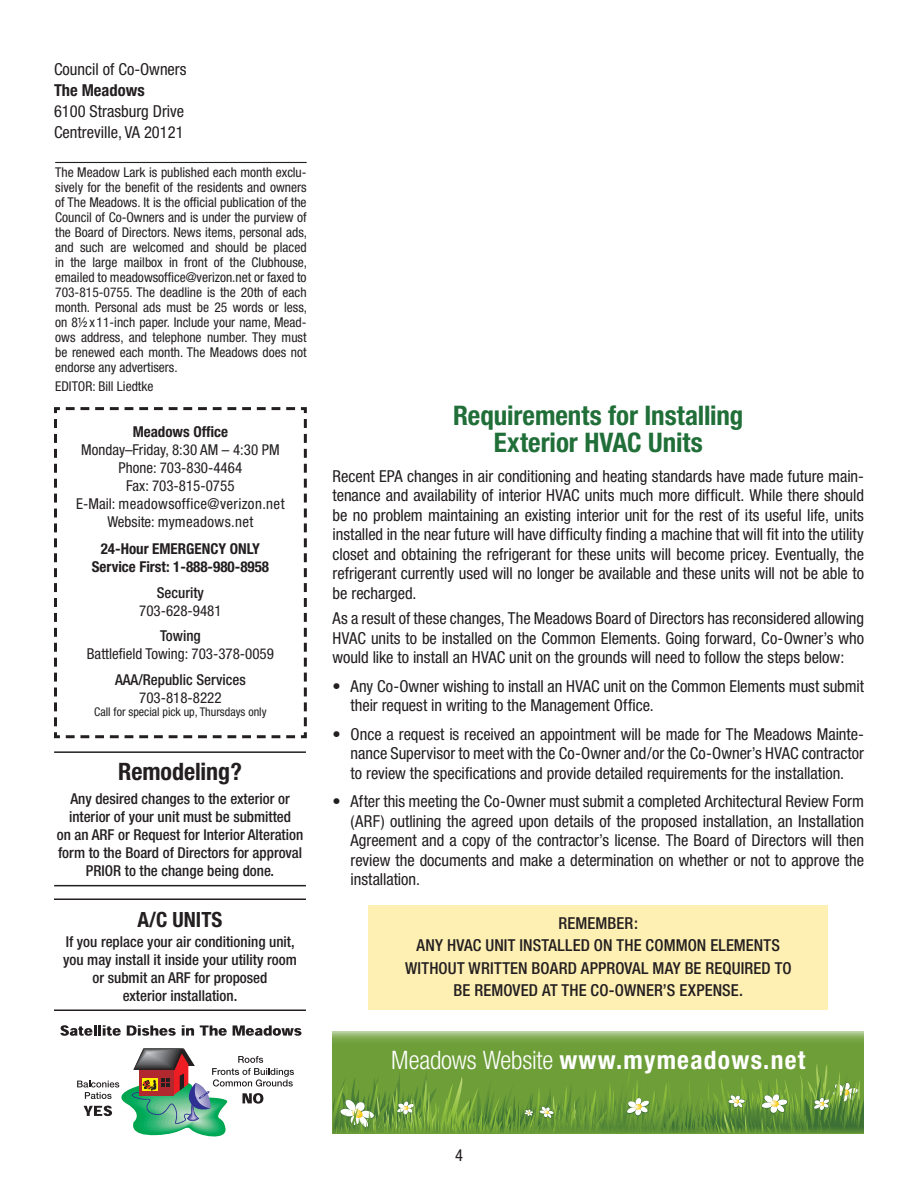
<style>
.page{position:relative;width:918px;height:1188px;background:#fff}
.page>*{position:absolute;margin:0;border:0;box-sizing:border-box;transform-origin:0 0}
.Headline{font:700 condensed 27px/27px "Helvetica Neue";color:#206e38;text-align:center}
.Headline-2{font:700 condensed 25.5px "Helvetica Neue";letter-spacing:.05em;color:#fff}
.t1{font:700 condensed 24px "Helvetica Neue";letter-spacing:-.005em;color:#231f20}
.t2{font:700 condensed 21px "Helvetica Neue";color:#231f20}
.Body{font:condensed 16.5px/19.5px "Helvetica Neue";letter-spacing:-.005em;color:#231f20;text-align:justify}
.Body-2{font:500 condensed 16.5px/22.5px "Helvetica Neue";letter-spacing:.005em;color:#231f20;text-align:center}
.t3{font:700 condensed 16.5px "Helvetica Neue";color:#231f20}
.t4{font:500 condensed 15px/18px "Helvetica Neue";color:#231f20;text-align:center}
.t5{font:condensed 15px "Helvetica Neue";color:#231f20}
.t6{font:700 condensed 15px "Helvetica Neue";color:#231f20}
.t7{font:condensed 15px "Helvetica Neue";letter-spacing:.025em;color:#231f20}
.t8{font:condensed 13.5px/15px "Helvetica Neue";color:#231f20;text-align:justify}
.t9{font:condensed 12px "Helvetica Neue";color:#231f20}
.s1{font-style:inherit}
.s2{font-weight:300}
</style>
<div class="page">
<svg style="left:54px;top:407px;width:253px;height:332px"></svg>
<hr style="left:55px;top:162px;width:252px;height:1px;background:#231f20">
<hr style="left:54px;top:751px;width:252px;height:2px;background:#231f20">
<hr style="left:54px;top:885px;width:252px;height:1px;background:#231f20">
<hr style="left:54px;top:898px;width:252px;height:2px;background:#231f20">
<hr style="left:54px;top:1010px;width:252px;height:1px;background:#231f20">
<div style="left:369px;top:905px;width:459px;height:105px;background:#feefb3"></div>
<svg style="left:60px;top:1025px;width:61px;height:11px"></svg>
<svg style="left:127px;top:1025px;width:49px;height:11px"></svg>
<svg style="left:182px;top:1025px;width:12px;height:11px"></svg>
<svg style="left:200px;top:1025px;width:27px;height:11px"></svg>
<svg style="left:233px;top:1025px;width:69px;height:11px"></svg>
<svg style="left:77px;top:1048px;width:217px;height:89px"></svg>
<svg style="left:333px;top:1032px;width:531px;height:102px;background:#77a446"></svg>
<svg style="left:333px;top:1063px;width:531px;height:70px;background:#6e9d3f"></svg>
<p class="Body" style="left:54px;top:59px;width:134px">Council of Co-Owners</p>
<p class="t3" style="left:54px;top:80px;width:92px">The Meadows</p>
<p class="Body" style="left:54px;top:101px;width:132px">6100 Strasburg Drive</p>
<p class="Body" style="left:54px;top:122px;width:131px">Centreville, VA 20121</p>
<p class="t8" style="left:55px;top:164px;width:253px">The Meadow Lark is published each month exclu&shy;sively for the benefit of the residents and owners of The Meadows. It is the official publication of the Council of Co-Owners and is under the purview of the Board of Directors. News items, personal ads, and such are welcomed and should be placed in the large mailbox in front of the Clubhouse, emailed to meadowsoffice@verizon.net or faxed to 703-815-0755. The deadline is the 20th of each month. Personal ads must be 25 words or less, on 8½x 11-inch paper. Include your name, Mead&shy;ows address, and telephone number. They must be renewed each month. The Meadows does not endorse any advertisers.</p>
<p class="t8" style="left:55px;top:379px;width:100px">EDITOR: Bill Liedtke</p>
<p class="t6" style="left:133px;top:423px;width:97px">Meadows Office</p>
<p class="t5" style="left:81px;top:441px;width:200px">Monday–Friday, 8:30 AM – 4:30 PM</p>
<p class="t5" style="left:119px;top:459px;width:125px">Phone: 703-830-4464</p>
<p class="t5" style="left:126px;top:477px;width:110px">Fax: 703-815-0755</p>
<p class="t7" style="left:76px;top:495px;width:210px">E-Mail: meadowsoffice@verizon.net</p>
<p class="t5" style="left:107px;top:513px;width:148px">Website: mymeadows.net</p>
<p class="t6" style="left:101px;top:540px;width:161px">24-Hour EMERGENCY ONLY</p>
<p class="t6" style="left:92px;top:558px;width:179px">Service First: 1-888-980-8958</p>
<p class="t4" style="left:157px;top:583px;width:49px">Security</p>
<p class="t5" style="left:139px;top:602px;width:84px">703-628-9481</p>
<p class="t4" style="left:160px;top:627px;width:42px">Towing</p>
<p class="t5" style="left:87px;top:645px;width:189px">Battlefield Towing: 703-378-0059</p>
<p class="t4" style="left:115px;top:670px;width:132px"><span class="s1">AAA/</span>Republic Services</p>
<p class="t5" style="left:139px;top:689px;width:84px">703-818-8222</p>
<p class="t9" style="left:94px;top:705px;width:174px">Call for special pick up, Thursdays only</p>
<p class="t1" style="left:118px;top:757px;width:125px">Remodeling?</p>
<p class="t4" style="left:57px;top:789px;width:248px">Any desired changes to the exterior or interior of your unit must be submitted<br>on an ARF or Request for Interior Alteration form to the Board of Directors for approval PRIOR to the change being done.</p>
<p class="t2" style="left:138px;top:907px;width:86px">A/C UNITS</p>
<p class="t4" style="left:63px;top:932px;width:235px">If you replace your air conditioning unit, you may install it inside your utility room or submit an ARF for proposed<br>exterior installation.</p>
<p class="Headline" style="left:453px;top:401px;width:292px">Requirements for Installing<br>Exterior HVAC Units</p>
<p class="Body" style="left:333px;top:466px;width:533px">Recent EPA changes in air conditioning and heating standards have made future main&shy;tenance and availability of interior HVAC units much more difficult. While there should be no problem maintaining an existing interior unit for the rest of its useful life, units installed in the near future will have difficulty finding a machine that will fit into the utility closet and obtaining the refrigerant for these units will become pricey. Eventually, the refrigerant currently used will no longer be available and these units will not be able to be recharged.</p>
<p class="Body" style="left:333px;top:609px;width:533px">As a result of these changes, The Meadows Board of Directors has reconsidered allowing HVAC units to be installed on the Common Elements. Going forward, Co-Owner’s who would like to install an HVAC unit on the grounds will need to follow the steps below:</p>
<p class="Body" style="left:351px;top:676px;width:515px;text-indent:-18px">• Any Co-Owner wishing to install an HVAC unit on the Common Elements must submit their request in writing to the Management Office.</p>
<p class="Body" style="left:351px;top:724px;width:515px;text-indent:-18px">• Once a request is received an appointment will be made for The Meadows Mainte&shy;nance Supervisor to meet with the Co-Owner and/or the Co-Owner’s HVAC contractor to review the specifications and provide detailed requirements for the installation.</p>
<p class="Body" style="left:351px;top:792px;width:515px;text-indent:-18px">• After this meeting the Co-Owner must submit a completed Architectural Review Form (ARF) outlining the agreed upon details of the proposed installation, an Installation Agreement and a copy of the contractor’s license. The Board of Directors will then review the documents and make a determination on whether or not to approve the installation.</p>
<p class="Body-2" style="left:405px;top:912px;width:388px">REMEMBER:<br>ANY HVAC UNIT INSTALLED ON THE COMMON ELEMENTS WITHOUT WRITTEN BOARD APPROVAL MAY BE REQUIRED TO BE REMOVED AT THE CO-OWNER’S EXPENSE.</p>
<p class="Headline-2" style="left:391px;top:1045px;width:416px"><span class="s2">Meadows Website</span> www.mymeadows.net</p>
<p class="Body" style="left:455px;top:1145px;width:9px">4</p>
</div>
